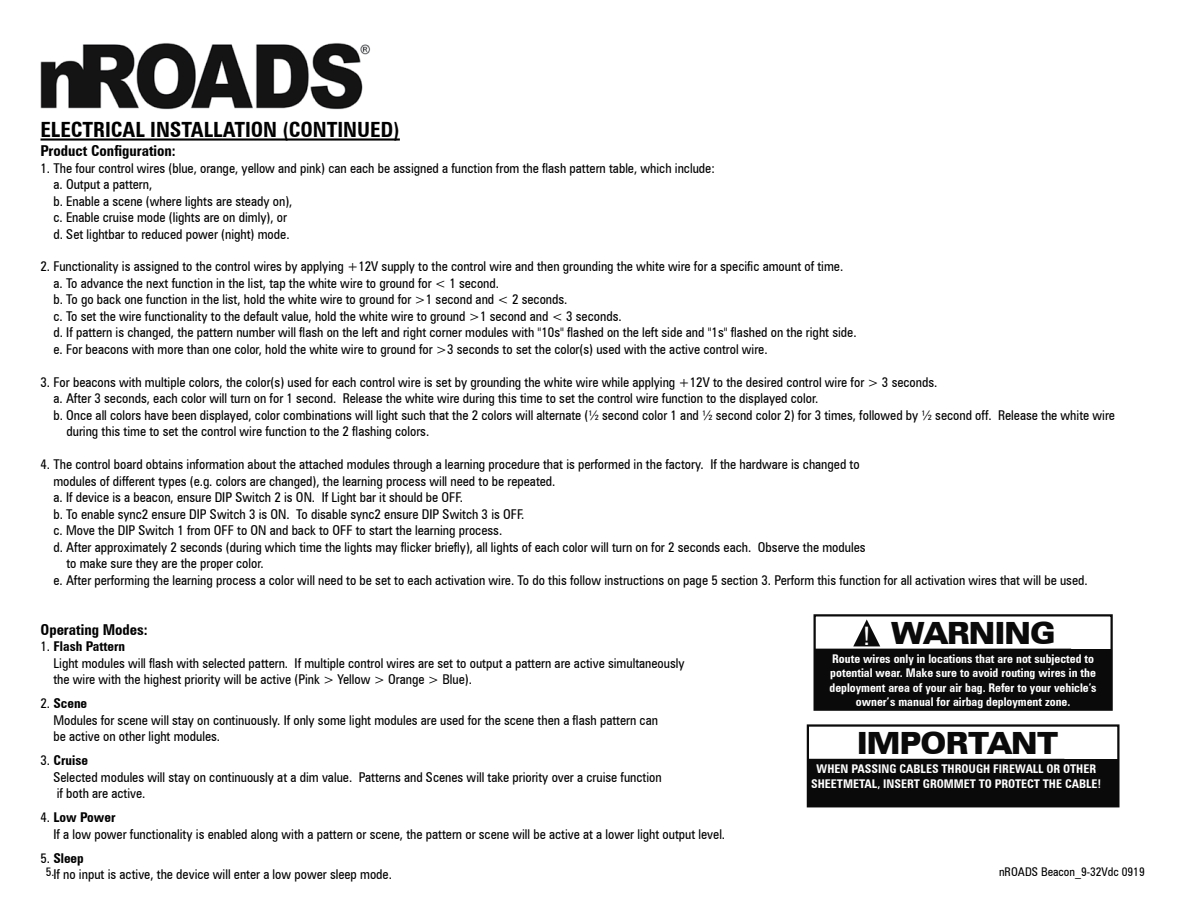
<style>
.page{position:relative;width:1188px;height:918px;background:#fff}
.page>*{position:absolute;margin:0;border:0;box-sizing:border-box;transform-origin:0 0}
.t1{font:900 expanded 30.6px "Zurich BT";color:#0a0a0a;scale:.85 1}
.t2{font:700 condensed 21px "Zurich BT";color:#000}
.t3{font:700 condensed 15px "Zurich BT";color:#000}
.t4{font:condensed 13.5px/16.5px "Zurich BT";color:#000}
.t5{font:700 condensed 12px/14.4px "Zurich BT";color:#fff;text-align:center}
.t6{font:condensed 12px "Zurich BT";color:#000}
.s1{font-weight:700}
.s2{font-family:"Arial";font-weight:400;font-stretch:normal;font-size:25.5px;color:#fff}
</style>
<div class="page">
<img style="left:40px;top:43px;width:331px;height:67px">
<hr style="left:40px;top:138px;width:360px;height:3px;background:#000">
<div style="left:807px;top:724px;width:313px;height:83px;border:2px solid #0a0a0a"></div>
<div style="left:808px;top:759px;width:310px;height:47px;background:#0a0a0a"></div>
<div style="left:814px;top:614px;width:299px;height:97px;border:2px solid #0a0a0a"></div>
<svg style="left:853px;top:619px;width:27px;height:27px"></svg>
<div style="left:815px;top:649px;width:297px;height:61px;background:#0a0a0a"></div>
<h2 class="t2" style="left:40px;top:117px;width:361px">ELECTRICAL INSTALLATION (CONTINUED)</h2>
<p class="t3" style="left:40px;top:142px;width:137px">Product Configuration:</p>
<p class="t4" style="left:53px;top:159px;width:663px;text-indent:-13px">1. The four control wires (blue, orange, yellow and pink) can each be assigned a function from the flash pattern table, which include: a. Output a pattern,<br>b. Enable a scene (where lights are steady on),<br>c. Enable cruise mode (lights are on dimly), or<br>d. Set lightbar to reduced power (night) mode.</p>
<p class="t4" style="left:53px;top:258px;width:805px;text-indent:-13px">2. Functionality is assigned to the control wires by applying +12V supply to the control wire and then grounding the white wire for a specific amount of time.<br>a. To advance the next function in the list, tap the white wire to ground for &lt; 1 second.<br>b. To go back one function in the list, hold the white wire to ground for &gt;1 second and &lt; 2 seconds.<br>c. To set the wire functionality to the default value, hold the white wire to ground &gt;1 second and &lt; 3 seconds.<br>d. If pattern is changed, the pattern number will flash on the left and right corner modules with "10s" flashed on the left side and "1s" flashed on the right side. e. For beacons with more than one color, hold the white wire to ground for &gt;3 seconds to set the color(s) used with the active control wire.</p>
<p class="t4" style="left:40px;top:374px;width:899px">3. For beacons with multiple colors, the color(s) used for each control wire is set by grounding the white wire while applying +12V to the desired control wire for &gt; 3 seconds.</p>
<p class="t4" style="left:53px;top:390px;width:767px">a. After 3 seconds, each color will turn on for 1 second. Release the white wire during this time to set the control wire function to the displayed color.</p>
<p class="t4" style="left:53px;top:407px;width:1063px">b. Once all colors have been displayed, color combinations will light such that the 2 colors will alternate (½ second color 1 and ½ second color 2) for 3 times, followed by ½ second off. Release the white wire</p>
<p class="t4" style="left:66px;top:423px;width:364px">during this time to set the control wire function to the 2 flashing colors.</p>
<p class="t4" style="left:40px;top:456px;width:821px">4. The control board obtains information about the attached modules through a learning procedure that is performed in the factory. If the hardware is changed to</p>
<p class="t4" style="left:53px;top:473px;width:504px">modules of different types (e.g. colors are changed), the learning process will need to be repeated.</p>
<p class="t4" style="left:53px;top:489px;width:411px">a. If device is a beacon, ensure DIP Switch 2 is ON. If Light bar it should be OFF.</p>
<p class="t4" style="left:53px;top:506px;width:473px">b. To enable sync2 ensure DIP Switch 3 is ON. To disable sync2 ensure DIP Switch 3 is OFF.</p>
<p class="t4" style="left:53px;top:522px;width:450px">c. Move the DIP Switch 1 from OFF to ON and back to OFF to start the learning process.</p>
<p class="t4" style="left:53px;top:539px;width:814px">d. After approximately 2 seconds (during which time the lights may flicker briefly), all lights of each color will turn on for 2 seconds each. Observe the modules</p>
<p class="t4" style="left:66px;top:555px;width:199px">to make sure they are the proper color.</p>
<p class="t4" style="left:53px;top:572px;width:1036px">e. After performing the learning process a color will need to be set to each activation wire. To do this follow instructions on page 5 section 3. Perform this function for all activation wires that will be used.</p>
<p class="t3" style="left:40px;top:620px;width:109px">Operating Modes:</p>
<p class="t4" style="left:53px;top:638px;width:633px;text-indent:-13px">1. <span class="s1">Flash Pattern<br></span>Light modules will flash with selected pattern. If multiple control wires are set to output a pattern are active simultaneously the wire with the highest priority will be active (Pink &gt; Yellow &gt; Orange &gt; Blue).</p>
<p class="t4" style="left:53px;top:695px;width:606px;text-indent:-13px">2. <span class="s1">Scene<br></span>Modules for scene will stay on continuously. If only some light modules are used for the scene then a flash pattern can be active on other light modules.</p>
<p class="t4" style="left:53px;top:752px;width:610px;text-indent:-13px">3. <span class="s1">Cruise<br></span>Selected modules will stay on continuously at a dim value. Patterns and Scenes will take priority over a cruise function if both are active.</p>
<p class="t4" style="left:53px;top:809px;width:673px;text-indent:-13px">4. <span class="s1">Low Power<br></span>If a low power functionality is enabled along with a pattern or scene, the pattern or scene will be active at a lower light output level.</p>
<p class="t4" style="left:53px;top:849px;width:340px;text-indent:-13px">5. <span class="s1">Sleep<br></span>If no input is active, the device will enter a low power sleep mode.</p>
<h1 class="t1" style="left:863px;top:615px;width:227px"><span class="s2">!</span> WARNING</h1>
<p class="t5" style="left:830px;top:651px;width:269px">Route wires only in locations that are not subjected to potential wear. Make sure to avoid routing wires in the deployment area of your air bag. Refer to your vehicle’s owner’s manual for airbag deployment zone.</p>
<h1 class="t1" style="left:857px;top:725px;width:238px">IMPORTANT</h1>
<p class="t5" style="left:811px;top:762px;width:292px">WHEN PASSING CABLES THROUGH FIREWALL OR OTHER<br>SHEETMETAL, INSERT GROMMET TO PROTECT THE CABLE!</p>
<p class="t6" style="left:46px;top:864px;width:10px">5.</p>
<p class="t6" style="left:999px;top:865px;width:147px">nROADS Beacon_9-32Vdc 0919</p>
</div>
